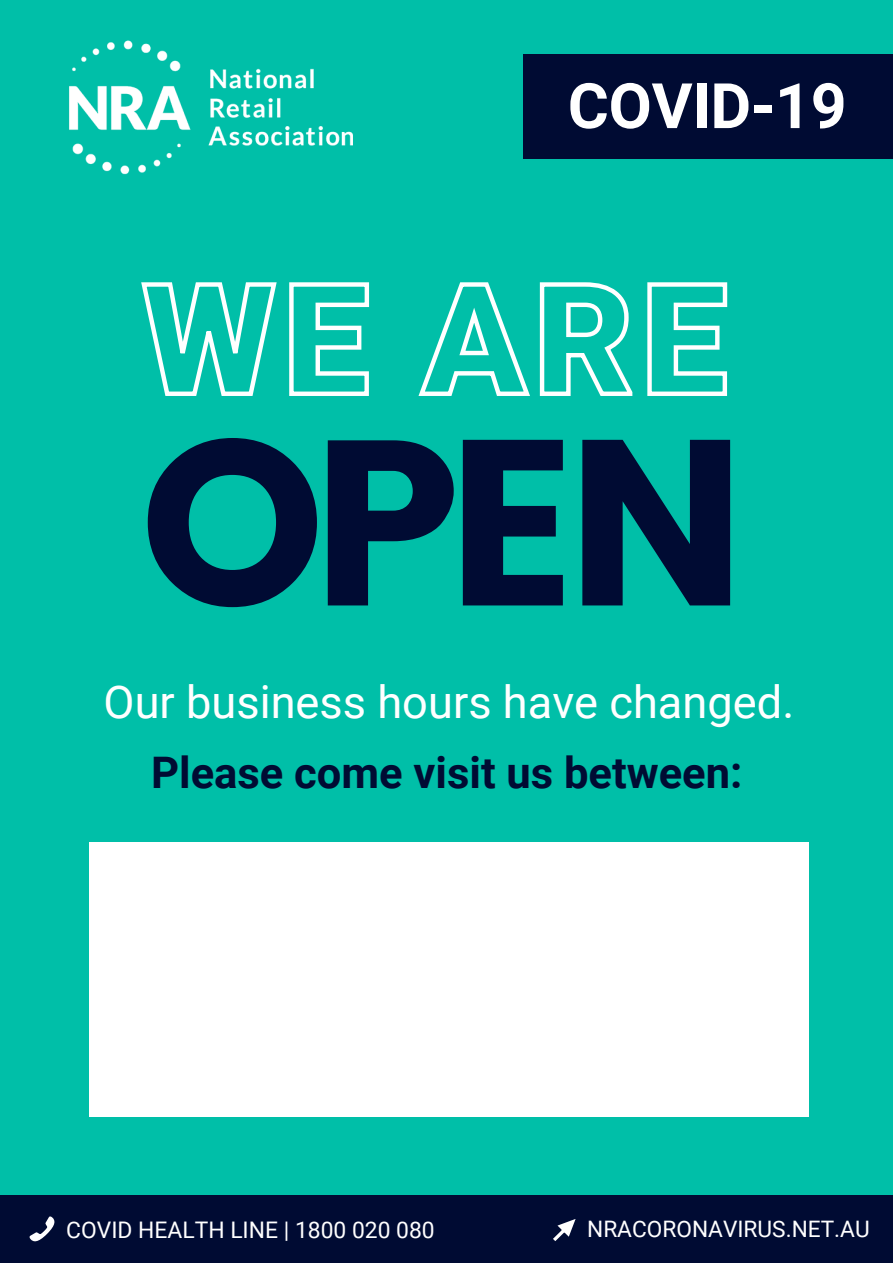
<style>
.page{position:relative;width:893px;height:1263px;background:#00bfa8}
.page>*{position:absolute;margin:0;border:0;box-sizing:border-box;transform-origin:0 0}
.t1{font:235.2px "Poppins";color:#000b33}
.t2{font:700 62.7px "Roboto";letter-spacing:-.005em;color:#fff}
.t3{font:45.22px "Roboto";color:#fff}
.t4{font:700 43.5px "Roboto";color:#000b33}
.t5{font:22.88px "Roboto";color:#fff}
.t6{font:22.65px "Roboto";color:#fff}
</style>
<div class="page">
<img style="left:69px;top:40px;width:283px;height:135px">
<div style="left:523px;top:55px;width:370px;height:104px;background:#000b33"></div>
<div style="left:0;top:1196px;width:893px;height:67px;background:#000b33"></div>
<svg style="left:553px;top:1219px;width:23px;height:22px"></svg>
<svg style="left:29px;top:1216px;width:26px;height:26px"></svg>
<div style="left:89px;top:842px;width:720px;height:275px;background:#fff"></div>
<svg style="left:141px;top:282px;width:587px;height:114px"></svg>
<p class="t2" style="left:568px;top:70px;width:280px">COVID-19</p>
<p class="t1" style="left:140px;top:387px;width:609px">OPEN</p>
<p class="t3" style="left:104px;top:676px;width:692px">Our business hours have changed.</p>
<p class="t4" style="left:151px;top:748px;width:593px">Please come visit us between:</p>
<p class="t5" style="left:66px;top:1216px;width:370px">COVID HEALTH LINE | 1800 020 080</p>
<p class="t6" style="left:587px;top:1216px;width:284px">NRACORONAVIRUS.NET.AU</p>
</div>
